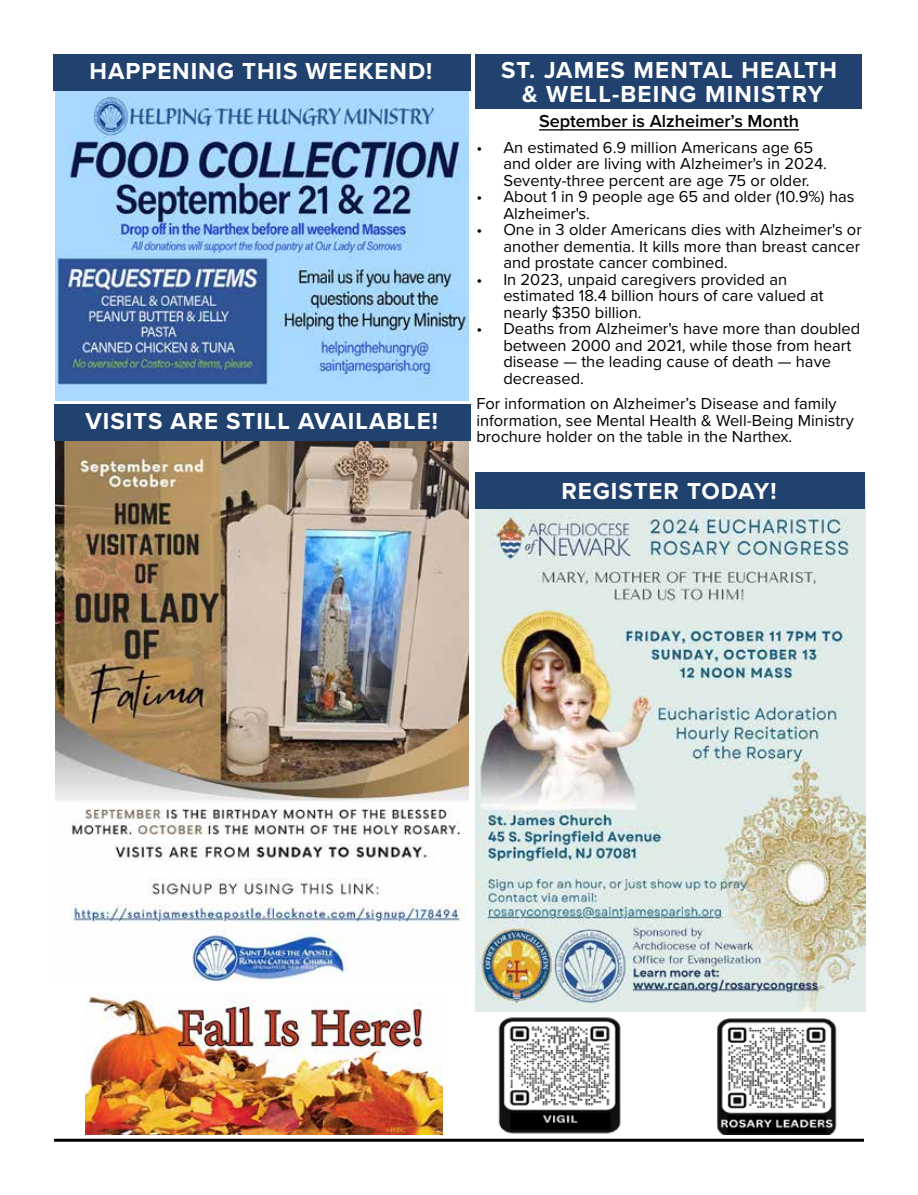
<style>
.page{position:relative;width:918px;height:1195px;background:#fff}
.page>*{position:absolute;margin:0;border:0;box-sizing:border-box;transform-origin:0 0}
.t1{font:700 24px/24px "Proxima Nova";letter-spacing:.04em;color:#fff;text-align:center}
.t2{font:600 18px "Proxima Nova";color:#000}
.t3{font:16.5px/16.5px "Proxima Nova";color:#000}
</style>
<div class="page">
<img style="left:56px;top:90px;width:413px;height:310px">
<img style="left:55px;top:441px;width:413px;height:541px">
<div style="left:54px;top:54px;width:417px;height:36px;background:#21426f"></div>
<div style="left:55px;top:405px;width:416px;height:36px;background:#21426f"></div>
<img style="left:476px;top:509px;width:389px;height:503px">
<div style="left:475px;top:473px;width:390px;height:36px;background:#21426f"></div>
<img style="left:498px;top:1017px;width:123px;height:117px">
<img style="left:717px;top:1018px;width:120px;height:116px">
<div style="left:475px;top:54px;width:387px;height:55px;background:#21426f"></div>
<hr style="left:539px;top:129px;width:260px;height:1px;background:#000">
<svg style="left:54px;top:1138px;width:810px;height:4px"></svg>
<img style="left:85px;top:993px;width:358px;height:141px">
<h1 class="t1" style="left:90px;top:58px;width:344px">HAPPENING THIS WEEKEND!</h1>
<h1 class="t1" style="left:85px;top:409px;width:354px">VISITS ARE STILL AVAILABLE!</h1>
<h1 class="t1" style="left:501px;top:57px;width:338px">ST. JAMES MENTAL HEALTH &amp; WELL-BEING MINISTRY</h1>
<p class="t2" style="left:539px;top:108px;width:262px">September is Alzheimer’s Month</p>
<p class="t3" style="left:503px;top:138px;width:325px;text-indent:-27px">• An estimated 6.9 million Americans age 65 and older are living with Alzheimer's in 2024.<br>Seventy-three percent are age 75 or older.</p>
<p class="t3" style="left:503px;top:188px;width:353px;text-indent:-27px">• About 1 in 9 people age 65 and older (10.9%) has<br>Alzheimer's.</p>
<p class="t3" style="left:503px;top:221px;width:360px;text-align:justify;text-indent:-27px">• One in 3 older Americans dies with Alzheimer's or another dementia. It kills more than breast cancer and prostate cancer combined.</p>
<p class="t3" style="left:503px;top:270px;width:322px;text-indent:-27px">• In 2023, unpaid caregivers provided an estimated 18.4 billion hours of care valued at nearly $350 billion.</p>
<p class="t3" style="left:503px;top:320px;width:359px;text-indent:-27px">• Deaths from Alzheimer's have more than doubled between 2000 and 2021, while those from heart disease — the leading cause of death — have decreased.</p>
<p class="t3" style="left:476px;top:395px;width:379px">For information on Alzheimer’s Disease and family information, see Mental Health &amp; Well-Being Ministry brochure holder on the table in the Narthex.</p>
<h1 class="t1" style="left:561px;top:478px;width:217px">REGISTER TODAY!</h1>
</div>
